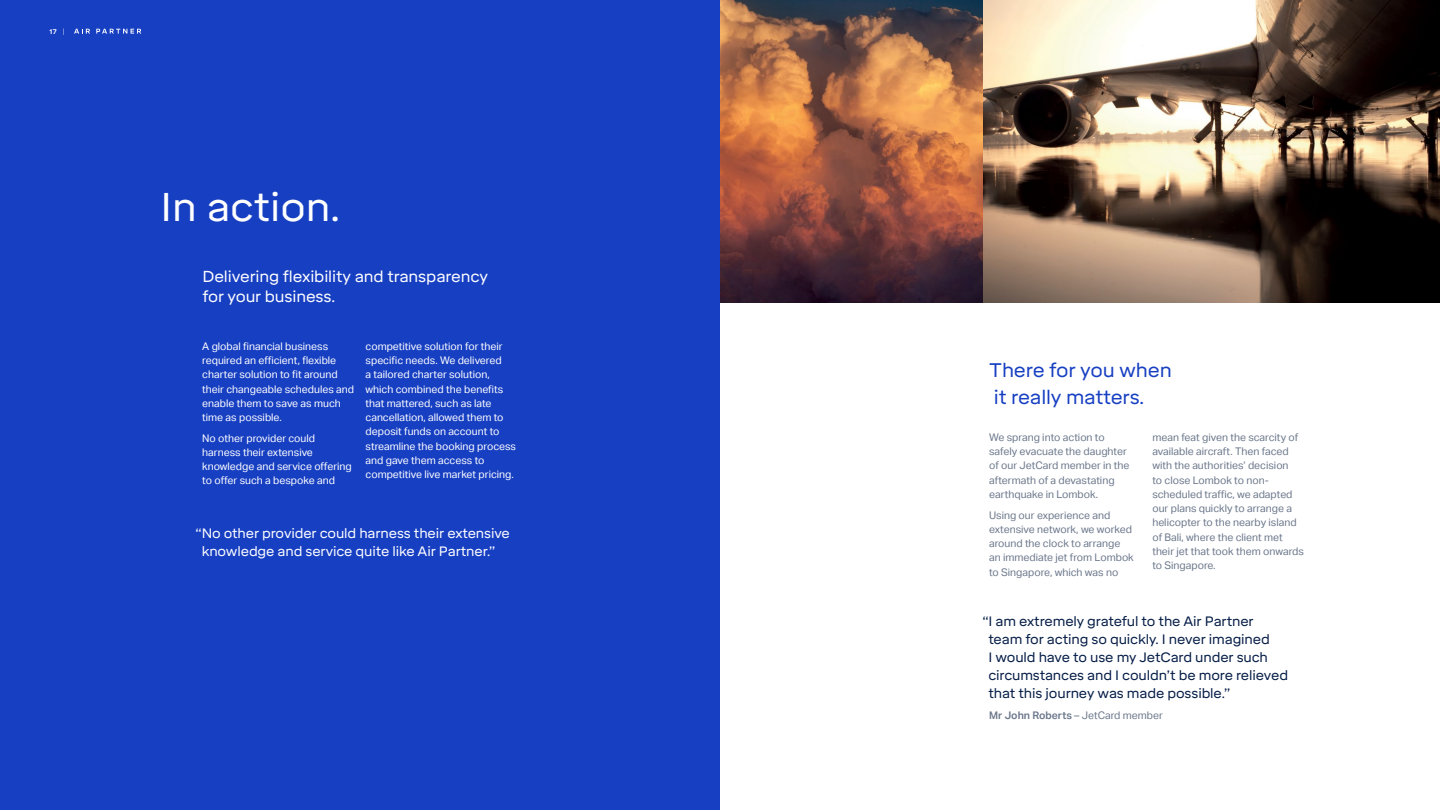
<style>
.page{position:relative;width:1440px;height:810px;background:#fff}
.page>*{position:absolute;margin:0;border:0;box-sizing:border-box;transform-origin:0 0}
.t1{font:39.75px "Mikro";color:#fff}
.t2{font:19.5px/27px "Mikro";letter-spacing:-.01em;color:#173fc2}
.t3{font:15.75px/19.5px "Mikro";letter-spacing:-.01em;color:#fff}
.t4{font:13.5px/18px "Mikro";letter-spacing:-.01em;color:#041c46}
.t5{font:13.5px/18px "Mikro";letter-spacing:-.01em;color:#fff}
.t6{font:10.5px/14.2px "Aktiv Grotesk";color:#6b778b}
.t7{font:10.5px/14.2px "Aktiv Grotesk";color:#fff}
.t8{font:700 6.75px "Mikro";color:#fff}
.s1{font-family:"Gotham";font-weight:400;font-size:6.9px}
.s2{font-weight:600}
</style>
<div class="page">
<img style="left:720px;top:0;width:720px;height:302px">
<div style="left:0;top:0;width:720px;height:810px;background:#173fc2"></div>
<svg style="left:74px;top:29px;width:16px;height:5px"></svg>
<svg style="left:96px;top:29px;width:45px;height:5px"></svg>
<p class="t8" style="left:50px;top:27px;width:17px">17 <span class="s1">|</span></p>
<h1 class="t1" style="left:160px;top:184px;width:181px">In action.</h1>
<h3 class="t3" style="left:203px;top:267px;width:287px">Delivering flexibility and transparency for your business.</h3>
<p class="t7" style="left:202px;top:339px;width:153px">A global financial business required an efficient, flexible charter solution to fit around their changeable schedules and enable them to save as much time as possible.</p>
<p class="t7" style="left:202px;top:431px;width:151px">No other provider could harness their extensive knowledge and service offering to offer such a bespoke and</p>
<p class="t7" style="left:366px;top:339px;width:152px">competitive solution for their specific needs. We delivered<br>a tailored charter solution, which combined the benefits that mattered, such as late cancellation, allowed them to deposit funds on account to streamline the booking process and gave them access to competitive live market pricing.</p>
<p class="t5" style="left:202px;top:524px;width:310px;text-indent:-6px">“No other provider could harness their extensive knowledge and service quite like Air Partner.”</p>
<h2 class="t2" style="left:989px;top:357px;width:184px">There for you when it really matters.</h2>
<p class="t6" style="left:989px;top:430px;width:142px">We sprang into action to safely evacuate the daughter of our JetCard member in the aftermath of a devastating earthquake in Lombok.</p>
<p class="t6" style="left:989px;top:508px;width:146px">Using our experience and extensive network, we worked around the clock to arrange an immediate jet from Lombok to Singapore, which was no</p>
<p class="t6" style="left:1152px;top:430px;width:153px">mean feat given the scarcity of available aircraft. Then faced with the authorities’ decision<br>to close Lombok to non&shy;scheduled traffic, we adapted our plans quickly to arrange a helicopter to the nearby island of Bali, where the client met their jet that took them onwards to Singapore.</p>
<p class="t4" style="left:988px;top:613px;width:301px;text-indent:-6px">“I am extremely grateful to the Air Partner team for acting so quickly. I never imagined<br>I would have to use my JetCard under such circumstances and I couldn’t be more relieved that this journey was made possible.”</p>
<p class="t6" style="left:989px;top:708px;width:175px"><span class="s2">Mr John Roberts</span> – JetCard member</p>
</div>
